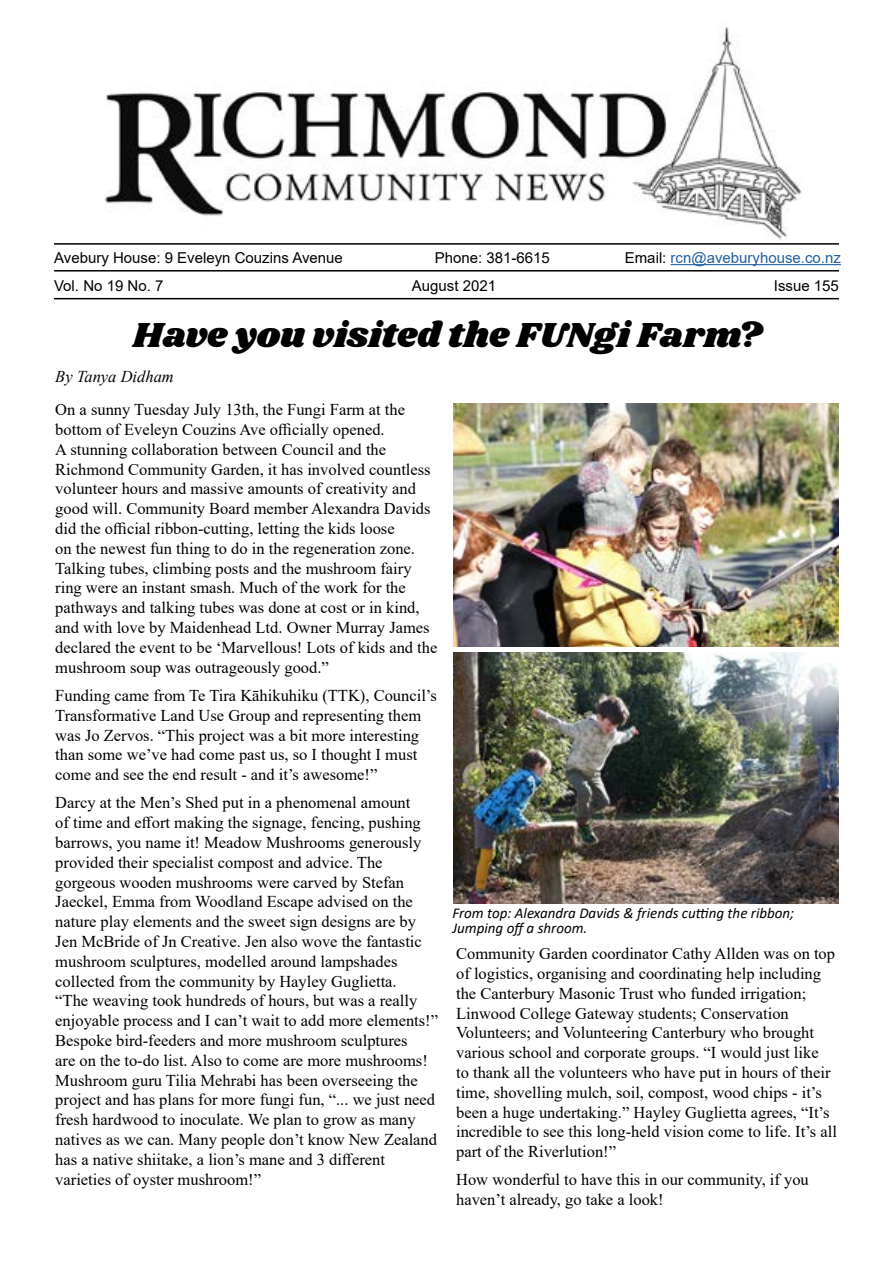
<style>
.page{position:relative;width:893px;height:1263px;background:#fff}
.page>*{position:absolute;margin:0;border:0;box-sizing:border-box;transform-origin:0 0}
.t1{font:36px "Shrikhand";color:#000}
.t2{font:16.5px/19.8px "Times New Roman";color:#000}
.t3{font:italic 16.5px "Times New Roman";color:#000}
.t4{font:15px "Arial";color:#000}
.t5{font:italic 15px/15px "Calibri";color:#000}
.t6{font:15px "Arial";color:#215e9e}
.s1{color:#000}
</style>
<div class="page">
<img style="left:454px;top:404px;width:385px;height:242px">
<img style="left:454px;top:653px;width:385px;height:251px">
<img style="left:104px;top:26px;width:698px;height:214px">
<hr style="left:54px;top:298px;width:785px;height:1px;background:#000">
<hr style="left:54px;top:243px;width:785px;height:2px;background:#000">
<hr style="left:54px;top:270px;width:785px;height:2px;background:#000">
<hr style="left:671px;top:264px;width:170px;height:1px;background:#215e9e">
<p class="t4" style="left:54px;top:247px;width:290px">Avebury House: 9 Eveleyn Couzins Avenue</p>
<p class="t4" style="left:435px;top:247px;width:117px">Phone: 381-6615</p>
<p class="t6" style="left:625px;top:247px;width:218px"><span class="s1">Email:</span> rcn@aveburyhouse.co.nz</p>
<p class="t4" style="left:54px;top:276px;width:111px">Vol. No 19 No. 7</p>
<p class="t4" style="left:412px;top:276px;width:86px">August 2021</p>
<p class="t4" style="left:774px;top:276px;width:67px">Issue 155</p>
<h1 class="t1" style="left:133px;top:310px;width:631px">Have you visited the FUNgi Farm?</h1>
<p class="t3" style="left:55px;top:365px;width:120px">By Tanya Didham</p>
<p class="t2" style="left:55px;top:399px;width:384px">On a sunny Tuesday July 13th, the Fungi Farm at the bottom of Eveleyn Couzins Ave officially opened.<br>A stunning collaboration between Council and the Richmond Community Garden, it has involved countless volunteer hours and massive amounts of creativity and good will. Community Board member Alexandra Davids did the official ribbon-cutting, letting the kids loose<br>on the newest fun thing to do in the regeneration zone.<br>Talking tubes, climbing posts and the mushroom fairy ring were an instant smash. Much of the work for the pathways and talking tubes was done at cost or in kind, and with love by Maidenhead Ltd. Owner Murray James declared the event to be ‘Marvellous! Lots of kids and the mushroom soup was outrageously good.”</p>
<p class="t2" style="left:55px;top:685px;width:383px">Funding came from Te Tira Kāhikuhiku (TTK), Council’s Transformative Land Use Group and representing them was Jo Zervos. “This project was a bit more interesting than some we’ve had come past us, so I thought I must come and see the end result - and it’s awesome!”</p>
<p class="t2" style="left:55px;top:792px;width:384px">Darcy at the Men’s Shed put in a phenomenal amount<br>of time and effort making the signage, fencing, pushing barrows, you name it! Meadow Mushrooms generously provided their specialist compost and advice. The gorgeous wooden mushrooms were carved by Stefan Jaeckel, Emma from Woodland Escape advised on the nature play elements and the sweet sign designs are by Jen McBride of Jn Creative. Jen also wove the fantastic mushroom sculptures, modelled around lampshades collected from the community by Hayley Guglietta.<br>“The weaving took hundreds of hours, but was a really enjoyable process and I can’t wait to add more elements!” Bespoke bird-feeders and more mushroom sculptures<br>are on the to-do list. Also to come are more mushrooms!<br>Mushroom guru Tilia Mehrabi has been overseeing the project and has plans for more fungi fun, “... we just need fresh hardwood to inoculate. We plan to grow as many natives as we can. Many people don’t know New Zealand has a native shiitake, a lion’s mane and 3 different varieties of oyster mushroom!”</p>
<p class="t5" style="left:452px;top:905px;width:343px">From top: Alexandra Davids &amp; friends cutting the ribbon;<br>Jumping off a shroom.</p>
<p class="t2" style="left:456px;top:943px;width:382px">Community Garden coordinator Cathy Allden was on top of logistics, organising and coordinating help including the Canterbury Masonic Trust who funded irrigation; Linwood College Gateway students; Conservation Volunteers; and Volunteering Canterbury who brought various school and corporate groups. “I would just like<br>to thank all the volunteers who have put in hours of their time, shovelling mulch, soil, compost, wood chips - it’s been a huge undertaking.” Hayley Guglietta agrees, “It’s incredible to see this long-held vision come to life. It’s all part of the Riverlution!”</p>
<p class="t2" style="left:456px;top:1169px;width:354px">How wonderful to have this in our community, if you haven’t already, go take a look!</p>
</div>
